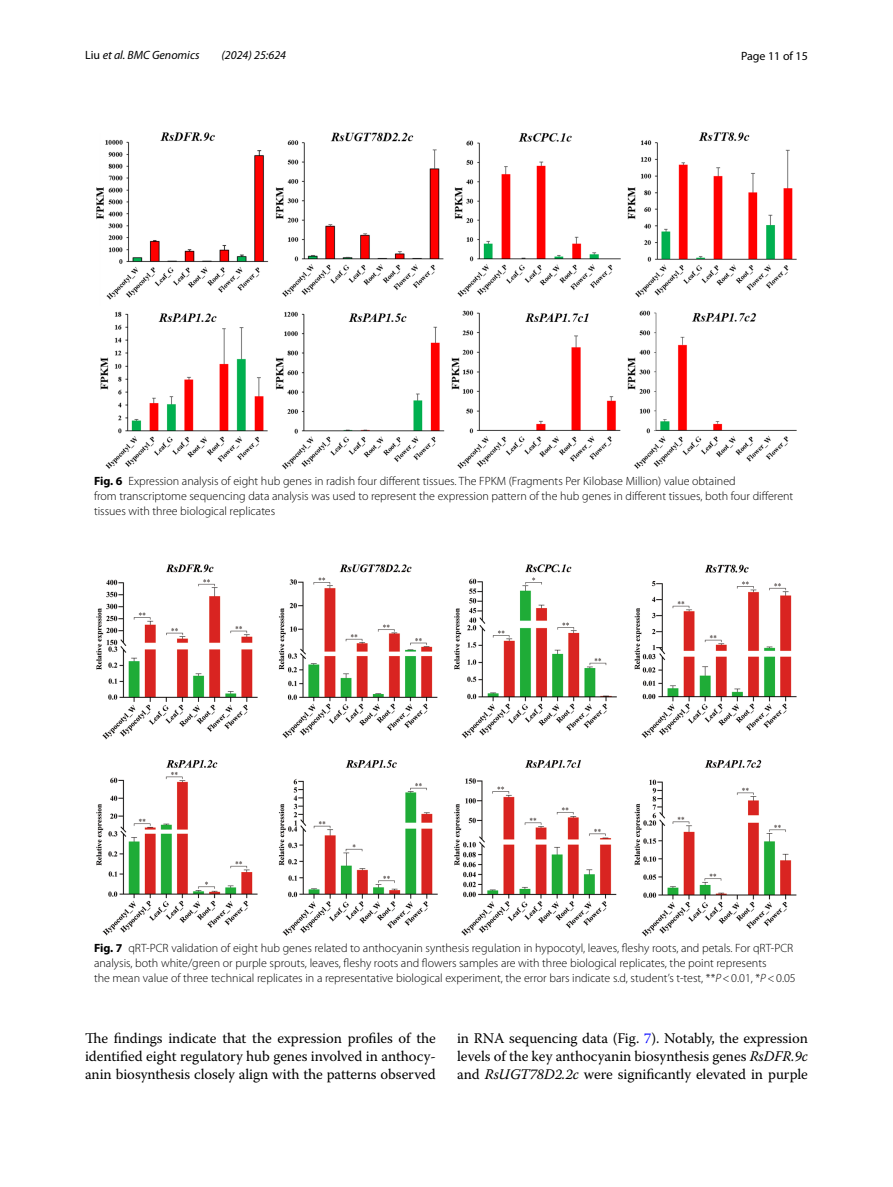
<style>
.page{position:relative;width:893px;height:1187px;background:#fff}
.page>*{position:absolute;margin:0;border:0;box-sizing:border-box;transform-origin:0 0}
.t1{font:14.7px/18px "Warnock Pro";letter-spacing:-.005em;color:#000;text-align:justify}
.t2{font:300 12px/15px "Myriad Pro";color:#000}
.t3{font:italic 12px "Myriad Pro";color:#000}
.t4{font:12px "Myriad Pro";color:#000}
.s1{font-style:normal}
.s2{font-weight:700}
.s3{font-style:italic}
.s4{color:#00f}
</style>
<div class="page">
<img style="left:96px;top:133px;width:701px;height:336px">
<img style="left:96px;top:564px;width:701px;height:372px">
<p class="t3" style="left:85px;top:48px;width:116px"><span class="s1">Liu</span> et al. BMC Genomics</p>
<p class="t3" style="left:221px;top:48px;width:66px">(2024) 25:624</p>
<p class="t4" style="left:741px;top:48px;width:68px">Page 11 of 15</p>
<p class="t2" style="left:94px;top:473px;width:701px"><span class="s2">Fig. 6</span> Expression analysis of eight hub genes in radish four different tissues. The FPKM (Fragments Per Kilobase Million) value obtained<br>from transcriptome sequencing data analysis was used to represent the expression pattern of the hub genes in different tissues, both four different tissues with three biological replicates</p>
<p class="t2" style="left:94px;top:940px;width:703px"><span class="s2">Fig. 7</span> qRT-PCR validation of eight hub genes related to anthocyanin synthesis regulation in hypocotyl, leaves, fleshy roots, and petals. For qRT-PCR analysis, both white/green or purple sprouts, leaves, fleshy roots and flowers samples are with three biological replicates, the point represents<br>the mean value of three technical replicates in a representative biological experiment, the error bars indicate s.d, student’s t-test, **<span class="s3">P</span>&lt;0.01, *<span class="s3">P</span>&lt;0.05</p>
<p class="t1" style="left:85px;top:1029px;width:352px">The findings indicate that the expression profiles of the identified eight regulatory hub genes involved in anthocy&shy;anin biosynthesis closely align with the patterns observed</p>
<p class="t1" style="left:457px;top:1029px;width:352px">in RNA sequencing data (Fig. <span class="s4">7</span>). Notably, the expression levels of the key anthocyanin biosynthesis genes <span class="s3">RsDFR.9c </span>and <span class="s3">RsUGT78D2.2c</span> were significantly elevated in purple</p>
</div>
